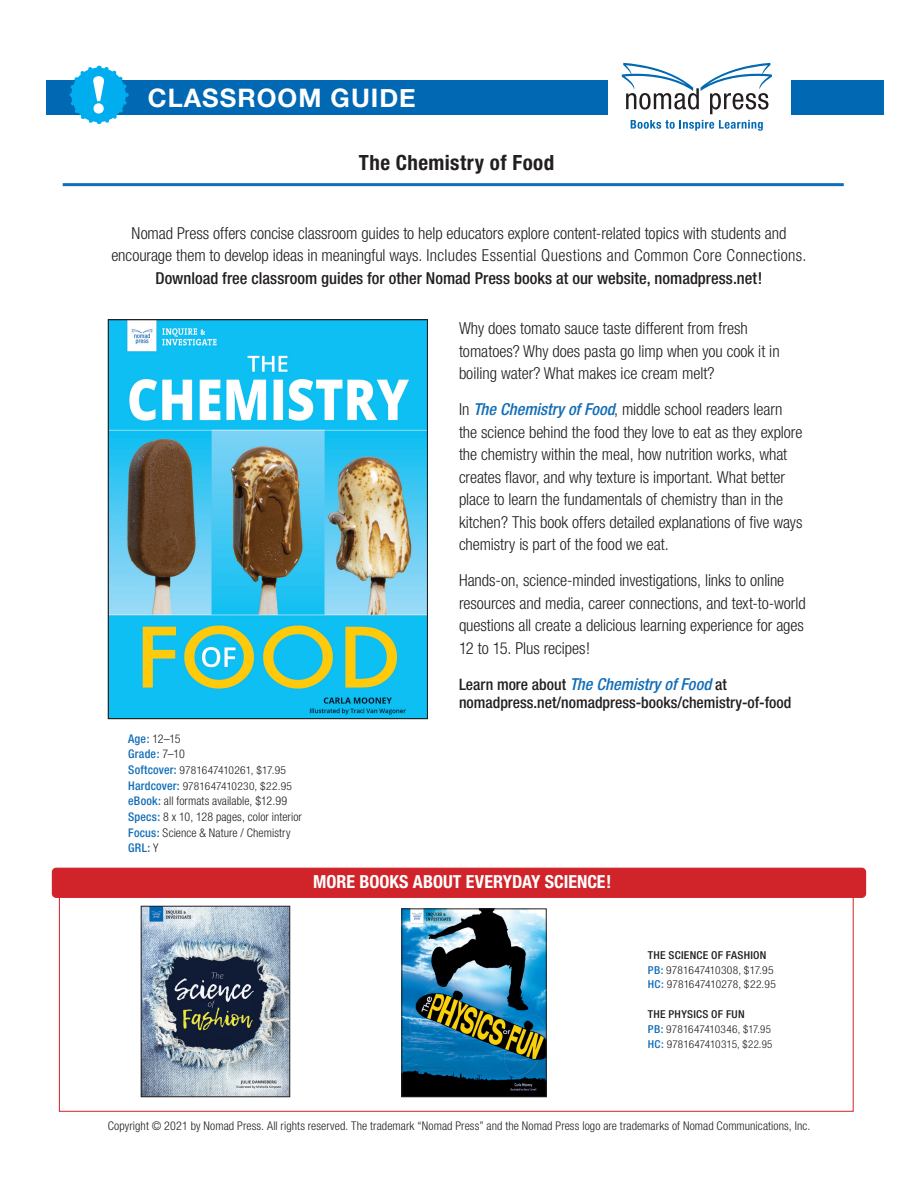
<style>
.page{position:relative;width:918px;height:1188px;background:#fff}
.page>*{position:absolute;margin:0;border:0;box-sizing:border-box;transform-origin:0 0}
.t1{font:700 25.5px "Helvetica Neue";letter-spacing:.04em;color:#fff}
.Book_Title__Explore{font:700 condensed 21px "Helvetica Neue";letter-spacing:.02em;color:#231f20}
.Book_Info_Block{font:700 condensed 18px "Helvetica Neue";color:#fff}
.Copy{font:300 condensed 16.5px/22.5px "Helvetica Neue";letter-spacing:-.005em;color:#231f20}
.Book_Description{font:300 condensed 16.5px/22.5px "Helvetica Neue";color:#231f20;text-align:center}
.Book_Description-2{font:500 condensed 16.5px "Helvetica Neue";color:#231f20}
.Copy-2{font:italic 500 condensed 16.5px "Helvetica Neue";color:#126db7}
.Copy-3{font:500 condensed 15.75px "Helvetica Neue";color:#231f20}
.Book_Description-3{font:300 condensed 12px "Helvetica Neue";letter-spacing:.01em;color:#231f20}
.Book_Info_Block-2{font:300 condensed 12px "Helvetica Neue";letter-spacing:.005em;color:#231f20}
.Book_Info_Block-3{font:500 condensed 12px "Helvetica Neue";letter-spacing:.02em;color:#126db7}
.Book_Info_Block-4{font:300 condensed 10.95px "Helvetica Neue";letter-spacing:.01em;color:#231f20;scale:1.06 1}
.Book_Info_Block-5{font:500 condensed 10.95px "Helvetica Neue";letter-spacing:.025em;color:#231f20;scale:1.06 1}
.Book_Info_Block-6{font:300 condensed 10.8px "Helvetica Neue";letter-spacing:.01em;color:#231f20;scale:1.06 1}
.s1{font-weight:500;color:#126db7}
.s2{font-weight:300;color:#231f20}
.s3{font-weight:500;font-size:12px;color:#126db7}
.s4{font-weight:500;font-style:italic;color:#126db7}
.s5{font-style:normal;font-size:15.75px;color:#231f20}
.s6{font-weight:500;font-size:10.95px;color:#126db7}
</style>
<div class="page">
<img style="left:110px;top:322px;width:315px;height:395px">
<div style="left:108px;top:319px;width:320px;height:400px;border:1px solid #231f20"></div>
<div style="left:46px;top:80px;width:562px;height:34px;background:#0168b3"></div>
<div style="left:791px;top:80px;width:92px;height:34px;background:#0168b3"></div>
<svg style="left:67px;top:65px;width:63px;height:59px"></svg>
<svg style="left:631px;top:120px;width:132px;height:11px"></svg>
<svg style="left:622px;top:63px;width:150px;height:51px"></svg>
<hr style="left:63px;top:183px;width:781px;height:3px;background:#126db7">
<img style="left:404px;top:911px;width:140px;height:184px">
<div style="left:402px;top:909px;width:144px;height:188px;border:1px solid #231f20"></div>
<img style="left:143px;top:908px;width:145px;height:187px">
<div style="left:141px;top:906px;width:149px;height:191px;border:1px solid #231f20"></div>
<div style="left:52px;top:868px;width:814px;height:29px;background:#d1232a;border-radius:4px"></div>
<div style="left:52px;top:868px;width:814px;height:30px;border:1px solid #d1232a;border-radius:4px"></div>
<p class="t1" style="left:148px;top:82px;width:269px">CLASSROOM GUIDE</p>
<p class="Book_Title__Explore" style="left:359px;top:149px;width:197px">The Chemistry of Food</p>
<p class="Book_Description" style="left:111px;top:222px;width:697px">Nomad Press offers concise classroom guides to help educators explore content-related topics with students and encourage them to develop ideas in meaningful ways. Includes Essential Questions and Common Core Connections.</p>
<p class="Book_Description-2" style="left:156px;top:268px;width:608px">Download free classroom guides for other Nomad Press books at our website, nomadpress.net!</p>
<p class="Book_Info_Block-2" style="left:128px;top:731px;width:54px"><span class="s1">Age:</span> 12–15</p>
<p class="Book_Info_Block-3" style="left:128px;top:747px;width:58px">Grade: <span class="s2">7–10</span></p>
<p class="Book_Info_Block-4" style="left:128px;top:764px;width:150px"><span class="s3">Softcover:</span> 9781647410261, $17.95</p>
<p class="Book_Info_Block-4" style="left:128px;top:779px;width:156px"><span class="s3">Hardcover:</span> 9781647410230, $22.95</p>
<p class="Book_Info_Block-2" style="left:128px;top:794px;width:160px"><span class="s1">eBook:</span> all formats available, $12.99</p>
<p class="Book_Info_Block-2" style="left:128px;top:810px;width:175px"><span class="s1">Specs:</span> 8 x 10, 128 pages, color interior</p>
<p class="Book_Info_Block-2" style="left:128px;top:825px;width:164px"><span class="s1">Focus:</span> Science &amp; Nature / Chemistry</p>
<p class="Book_Info_Block-3" style="left:128px;top:841px;width:32px">GRL: <span class="s2">Y</span></p>
<p class="Copy" style="left:459px;top:317px;width:322px">Why does tomato sauce taste different from fresh tomatoes? Why does pasta go limp when you cook it in boiling water? What makes ice cream melt?</p>
<p class="Copy" style="left:459px;top:398px;width:345px">In <span class="s4">The Chemistry of Food</span>, middle school readers learn the science behind the food they love to eat as they explore the chemistry within the meal, how nutrition works, what creates flavor, and why texture is important. What better place to learn the fundamentals of chemistry than in the kitchen? This book offers detailed explanations of five ways chemistry is part of the food we eat.</p>
<p class="Copy" style="left:459px;top:569px;width:348px">Hands-on, science-minded investigations, links to online resources and media, career connections, and text-to-world questions all create a delicious learning experience for ages 12 to 15. Plus recipes!</p>
<p class="Copy-2" style="left:459px;top:674px;width:269px"><span class="s5">Learn more about</span> The Chemistry of Food <span class="s5">at</span></p>
<p class="Copy-3" style="left:459px;top:693px;width:334px">nomadpress.net/nomadpress-books/chemistry-of-food</p>
<p class="Book_Info_Block" style="left:313px;top:871px;width:300px">MORE BOOKS ABOUT EVERYDAY SCIENCE!</p>
<p class="Book_Info_Block-5" style="left:648px;top:948px;width:113px">THE SCIENCE OF FASHION</p>
<p class="Book_Info_Block-4" style="left:648px;top:963px;width:120px"><span class="s1">PB:</span> 9781647410308, $17.95</p>
<p class="Book_Info_Block-4" style="left:648px;top:978px;width:122px"><span class="s1">HC:</span> 9781647410278, $22.95</p>
<p class="Book_Info_Block-5" style="left:648px;top:1007px;width:93px">THE PHYSICS OF FUN</p>
<p class="Book_Info_Block-6" style="left:648px;top:1023px;width:117px"><span class="s6">PB:</span> 9781647410346, $17.95</p>
<p class="Book_Info_Block-6" style="left:648px;top:1038px;width:119px"><span class="s6">HC:</span> 9781647410315, $22.95</p>
<p class="Book_Description-3" style="left:108px;top:1119px;width:704px">Copyright © 2021 by Nomad Press. All rights reserved. The trademark “Nomad Press” and the Nomad Press logo are trademarks of Nomad Communications, Inc.</p>
</div>
